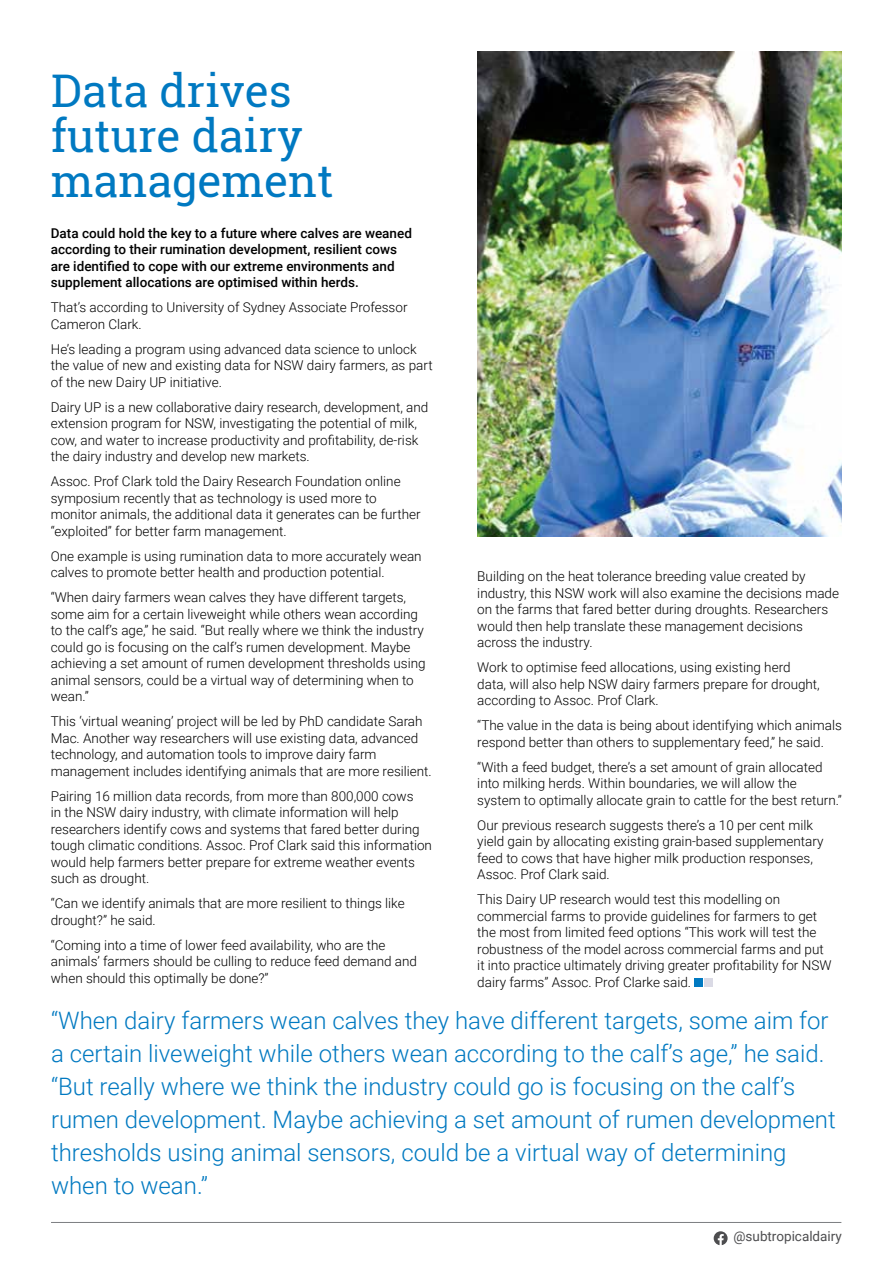
<style>
.page{position:relative;width:893px;height:1263px;background:#fff}
.page>*{position:absolute;margin:0;border:0;box-sizing:border-box;transform-origin:0 0}
.t1{font:45px/45px "Roboto Slab";color:#0079c1}
.t2{font:300 24px/33px "Roboto";color:#0079c1}
.t3{font:300 13.5px/16.5px "Roboto";color:#000}
.t4{font:500 13.5px/16.5px "Roboto";color:#000}
.t5{font:13.5px "Roboto";color:#4d4d4f}
</style>
<div class="page">
<svg style="left:714px;top:1231px;width:14px;height:14px"></svg>
<hr style="left:51px;top:1222px;width:790px;height:1px;background:#7c7e81">
<img style="left:477px;top:51px;width:365px;height:486px">
<div style="left:694px;top:978px;width:9px;height:8px;background:#0079c1"></div>
<div style="left:705px;top:978px;width:8px;height:8px;background:#dadae5"></div>
<h1 class="t1" style="left:51px;top:68px;width:284px">Data drives future dairy management</h1>
<p class="t4" style="left:51px;top:224px;width:363px">Data could hold the key to a future where calves are weaned according to their rumination development, resilient cows are identified to cope with our extreme environments and supplement allocations are optimised within herds.</p>
<p class="t3" style="left:51px;top:299px;width:358px">That’s according to University of Sydney Associate Professor<br>Cameron Clark.</p>
<p class="t3" style="left:51px;top:340px;width:383px">He’s leading a program using advanced data science to unlock the value of new and existing data for NSW dairy farmers, as part of the new Dairy UP initiative.</p>
<p class="t3" style="left:51px;top:398px;width:379px">Dairy UP is a new collaborative dairy research, development, and extension program for NSW, investigating the potential of milk, cow, and water to increase productivity and profitability, de-risk the dairy industry and develop new markets.</p>
<p class="t3" style="left:51px;top:473px;width:371px">Assoc. Prof Clark told the Dairy Research Foundation online symposium recently that as technology is used more to monitor animals, the additional data it generates can be further “exploited” for better farm management.</p>
<p class="t3" style="left:51px;top:547px;width:372px">One example is using rumination data to more accurately wean calves to promote better health and production potential.</p>
<p class="t3" style="left:51px;top:589px;width:376px">“When dairy farmers wean calves they have different targets, some aim for a certain liveweight while others wean according to the calf’s age,” he said. “But really where we think the industry could go is focusing on the calf’s rumen development. Maybe achieving a set amount of rumen development thresholds using animal sensors, could be a virtual way of determining when to wean.”</p>
<p class="t3" style="left:51px;top:713px;width:383px">This ‘virtual weaning’ project will be led by PhD candidate Sarah Mac. Another way researchers will use existing data, advanced technology, and automation tools to improve dairy farm management includes identifying animals that are more resilient.</p>
<p class="t3" style="left:51px;top:787px;width:383px">Pairing 16 million data records, from more than 800,000 cows<br>in the NSW dairy industry, with climate information will help researchers identify cows and systems that fared better during tough climatic conditions. Assoc. Prof Clark said this information would help farmers better prepare for extreme weather events such as drought.</p>
<p class="t3" style="left:51px;top:895px;width:355px">“Can we identify animals that are more resilient to things like drought?” he said.</p>
<p class="t3" style="left:51px;top:936px;width:368px">“Coming into a time of lower feed availability, who are the animals’ farmers should be culling to reduce feed demand and when should this optimally be done?”</p>
<p class="t3" style="left:477px;top:567px;width:363px">Building on the heat tolerance breeding value created by industry, this NSW work will also examine the decisions made on the farms that fared better during droughts. Researchers would then help translate these management decisions across the industry.</p>
<p class="t3" style="left:477px;top:658px;width:344px">Work to optimise feed allocations, using existing herd data, will also help NSW dairy farmers prepare for drought, according to Assoc. Prof Clark.</p>
<p class="t3" style="left:477px;top:716px;width:366px">“The value in the data is being about identifying which animals respond better than others to supplementary feed,” he said.</p>
<p class="t3" style="left:477px;top:758px;width:366px">“With a feed budget, there’s a set amount of grain allocated into milking herds. Within boundaries, we will allow the system to optimally allocate grain to cattle for the best return.”</p>
<p class="t3" style="left:477px;top:816px;width:348px">Our previous research suggests there’s a 10 per cent milk yield gain by allocating existing grain-based supplementary feed to cows that have higher milk production responses, Assoc. Prof Clark said.</p>
<p class="t3" style="left:477px;top:890px;width:356px">This Dairy UP research would test this modelling on commercial farms to provide guidelines for farmers to get the most from limited feed options “This work will test the robustness of the model across commercial farms and put it into practice ultimately driving greater profitability for NSW dairy farms” Assoc. Prof Clarke said.</p>
<p class="t2" style="left:51px;top:1003px;width:786px">“When dairy farmers wean calves they have different targets, some aim for a certain liveweight while others wean according to the calf’s age,” he said. “But really where we think the industry could go is focusing on the calf’s rumen development. Maybe achieving a set amount of rumen development thresholds using animal sensors, could be a virtual way of determining when to wean.”</p>
<p class="t5" style="left:733px;top:1227px;width:110px">@subtropicaldairy</p>
</div>
